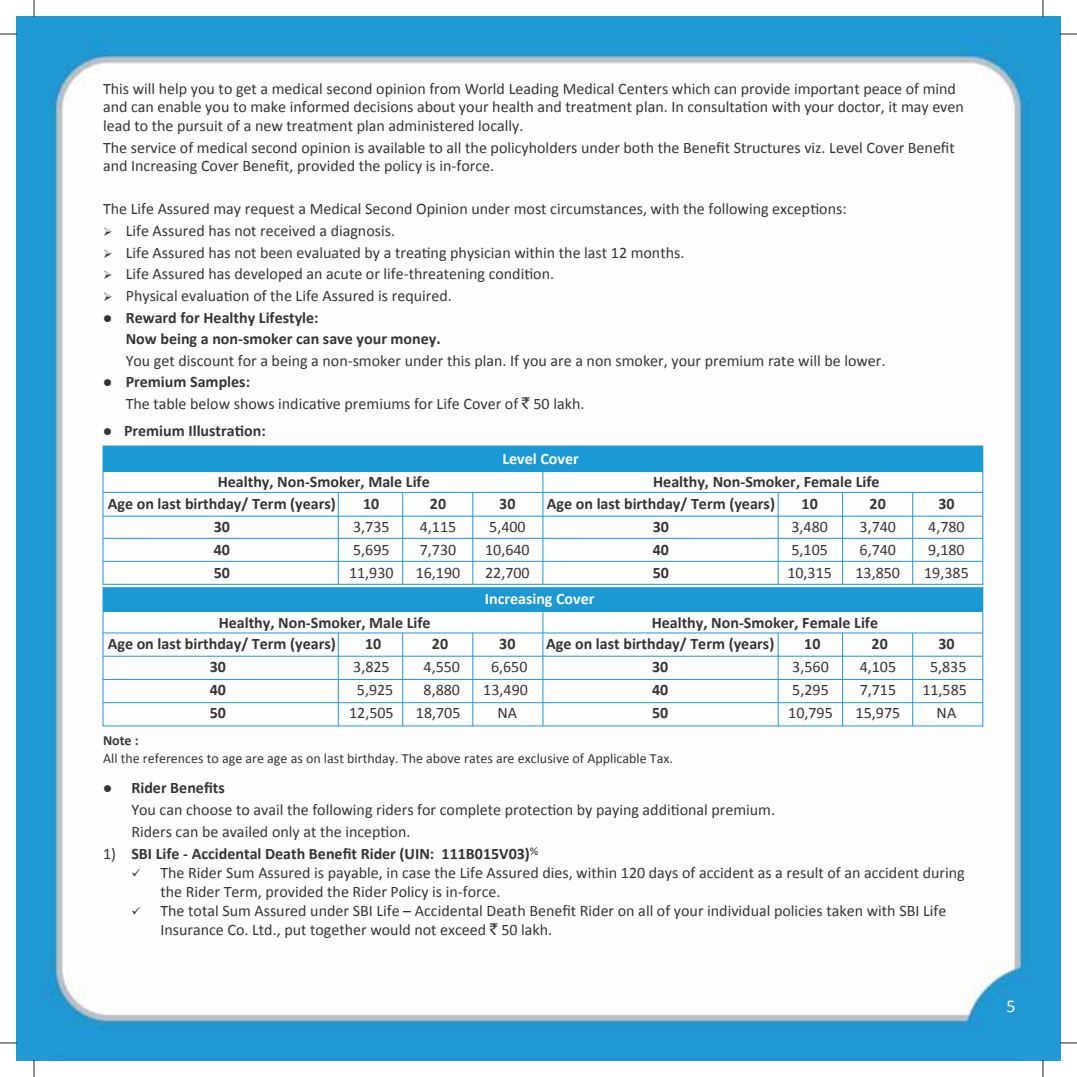
<style>
.page{position:relative;width:1077px;height:1077px;background:#fff}
.page>*{position:absolute;margin:0;border:0;box-sizing:border-box;transform-origin:0 0}
.t1{font:18px "Calibri";color:#fff}
.t2{font:16px/18.6px "Calibri";color:#383436}
.t3{font:700 16px/21.6px "Calibri";color:#383436}
.t4{font:700 16px "Calibri";color:#fff}
.t5{font:14px "Calibri";color:#383436}
.t6{font:700 14px "Calibri";color:#383436}
.s1{font-weight:700}
.s2{font-family:"Rupee Foradian"}
.s3{font-weight:400}
</style>
<div class="page">
<img style="left:16px;top:16px;width:1044px;height:1044px">
<div style="left:103px;top:446px;width:879px;height:25px;background:#1a99d5"></div>
<hr style="left:542px;top:470px;width:1px;height:114px;background:#2098d5">
<hr style="left:337px;top:492px;width:1px;height:92px;background:#2098d5">
<hr style="left:402px;top:492px;width:1px;height:92px;background:#2098d5">
<hr style="left:472px;top:492px;width:1px;height:92px;background:#2098d5">
<hr style="left:777px;top:492px;width:1px;height:92px;background:#2098d5">
<hr style="left:841px;top:492px;width:1px;height:92px;background:#2098d5">
<hr style="left:911px;top:492px;width:1px;height:92px;background:#2098d5">
<hr style="left:103px;top:491px;width:879px;height:1px;background:#2098d5">
<hr style="left:103px;top:537px;width:879px;height:1px;background:#2098d5">
<hr style="left:103px;top:515px;width:879px;height:1px;background:#2098d5">
<hr style="left:103px;top:560px;width:879px;height:1px;background:#2098d5">
<div style="left:103px;top:588px;width:879px;height:23px;background:#1a99d5"></div>
<hr style="left:542px;top:612px;width:1px;height:114px;background:#2098d5">
<hr style="left:337px;top:632px;width:1px;height:94px;background:#2098d5">
<hr style="left:402px;top:632px;width:1px;height:94px;background:#2098d5">
<hr style="left:472px;top:632px;width:1px;height:94px;background:#2098d5">
<hr style="left:777px;top:632px;width:1px;height:94px;background:#2098d5">
<hr style="left:841px;top:632px;width:1px;height:94px;background:#2098d5">
<hr style="left:911px;top:632px;width:1px;height:94px;background:#2098d5">
<hr style="left:103px;top:632px;width:879px;height:1px;background:#2098d5">
<hr style="left:103px;top:655px;width:879px;height:1px;background:#2098d5">
<hr style="left:103px;top:678px;width:879px;height:1px;background:#2098d5">
<div style="left:102px;top:445px;width:880px;height:139px;border:1px solid #2098d5"></div>
<div style="left:102px;top:587px;width:880px;height:139px;border:1px solid #2098d5"></div>
<hr style="left:103px;top:702px;width:879px;height:1px;background:#2098d5">
<svg style="left:1059px;top:34px;width:17px;height:1px"></svg>
<svg style="left:1042px;top:0;width:1px;height:17px"></svg>
<svg style="left:0;top:34px;width:17px;height:1px"></svg>
<svg style="left:1059px;top:1042px;width:17px;height:1px"></svg>
<svg style="left:0;top:1042px;width:17px;height:1px"></svg>
<svg style="left:34px;top:0;width:1px;height:17px"></svg>
<svg style="left:1042px;top:1059px;width:1px;height:17px"></svg>
<svg style="left:34px;top:1059px;width:1px;height:17px"></svg>
<p class="t2" style="left:103px;top:78px;width:862px">This will help you to get a medical second opinion from World Leading Medical Centers which can provide important peace of mind and can enable you to make informed decisions about your health and treatment plan. In consultation with your doctor, it may even lead to the pursuit of a new treatment plan administered locally.</p>
<p class="t2" style="left:103px;top:137px;width:853px">The service of medical second opinion is available to all the policyholders under both the Benefit Structures viz. Level Cover Benefit and Increasing Cover Benefit, provided the policy is in-force.</p>
<p class="t2" style="left:103px;top:199px;width:744px">The Life Assured may request a Medical Second Opinion under most circumstances, with the following exceptions:</p>
<p class="t2" style="left:103px;top:220px;width:293px">➢ Life Assured has not received a diagnosis.</p>
<p class="t2" style="left:103px;top:242px;width:582px">➢ Life Assured has not been evaluated by a treating physician within the last 12 months.</p>
<p class="t2" style="left:103px;top:264px;width:452px">➢ Life Assured has developed an acute or life-threatening condition.</p>
<p class="t2" style="left:103px;top:285px;width:350px">➢ Physical evaluation of the Life Assured is required.</p>
<p class="t3" style="left:126px;top:306px;width:316px;text-indent:-23px">● Reward for Healthy Lifestyle:<br>Now being a non-smoker can save your money.</p>
<p class="t2" style="left:126px;top:350px;width:761px">You get discount for a being a non-smoker under this plan. If you are a non smoker, your premium rate will be lower.</p>
<p class="t2" style="left:126px;top:370px;width:460px;line-height:21.6px;text-indent:-23px">● <span class="s1">Premium Samples:<br></span>The table below shows indicative premiums for Life Cover of <span class="s2">`</span> 50 lakh.</p>
<p class="t3" style="left:103px;top:420px;width:164px">● Premium Illustration:</p>
<p class="t3" style="left:108px;top:470px;width:323px;text-indent:110px">Healthy, Non-Smoker, Male Life<br>Age on last birthday/ Term (years)</p>
<p class="t4" style="left:502px;top:448px;width:78px">Level Cover</p>
<p class="t3" style="left:653px;top:470px;width:228px">Healthy, Non-Smoker, Female Life</p>
<p class="t3" style="left:363px;top:492px;width:18px">10</p>
<p class="t3" style="left:430px;top:492px;width:18px">20</p>
<p class="t3" style="left:499px;top:492px;width:18px">30</p>
<p class="t3" style="left:546px;top:492px;width:229px">Age on last birthday/ Term (years)</p>
<p class="t3" style="left:801px;top:492px;width:18px">10</p>
<p class="t3" style="left:869px;top:492px;width:18px">20</p>
<p class="t3" style="left:938px;top:492px;width:18px">30</p>
<p class="t3" style="left:214px;top:515px;width:18px">30</p>
<p class="t2" style="left:353px;top:516px;width:38px">3,735</p>
<p class="t2" style="left:419px;top:516px;width:38px">4,115</p>
<p class="t2" style="left:489px;top:516px;width:38px">5,400</p>
<p class="t3" style="left:652px;top:515px;width:18px">30</p>
<p class="t2" style="left:791px;top:516px;width:38px">3,480</p>
<p class="t2" style="left:859px;top:516px;width:38px">3,740</p>
<p class="t2" style="left:927px;top:516px;width:38px">4,780</p>
<p class="t3" style="left:214px;top:538px;width:18px">40</p>
<p class="t2" style="left:353px;top:539px;width:38px">5,695</p>
<p class="t2" style="left:419px;top:539px;width:38px">7,730</p>
<p class="t2" style="left:485px;top:539px;width:46px">10,640</p>
<p class="t3" style="left:652px;top:538px;width:18px">40</p>
<p class="t2" style="left:791px;top:539px;width:38px">5,105</p>
<p class="t2" style="left:859px;top:539px;width:38px">6,740</p>
<p class="t2" style="left:927px;top:539px;width:38px">9,180</p>
<p class="t3" style="left:214px;top:561px;width:18px">50</p>
<p class="t2" style="left:349px;top:562px;width:46px">11,930</p>
<p class="t2" style="left:415px;top:562px;width:46px">16,190</p>
<p class="t2" style="left:485px;top:562px;width:46px">22,700</p>
<p class="t3" style="left:652px;top:561px;width:18px">50</p>
<p class="t2" style="left:787px;top:562px;width:46px">10,315</p>
<p class="t2" style="left:855px;top:562px;width:46px">13,850</p>
<p class="t2" style="left:923px;top:562px;width:46px">19,385</p>
<p class="t4" style="left:484px;top:588px;width:111px">Increasing Cover</p>
<p class="t3" style="left:651px;top:611px;width:228px">Healthy, Non-Smoker, Female Life</p>
<p class="t3" style="left:108px;top:611px;width:324px;text-indent:111px">Healthy, Non-Smoker, Male Life<br>Age on last birthday/ Term (years)</p>
<p class="t3" style="left:365px;top:632px;width:18px">10</p>
<p class="t3" style="left:432px;top:632px;width:18px">20</p>
<p class="t3" style="left:499px;top:632px;width:18px">30</p>
<p class="t3" style="left:546px;top:632px;width:229px">Age on last birthday/ Term (years)</p>
<p class="t3" style="left:804px;top:632px;width:18px">10</p>
<p class="t3" style="left:871px;top:632px;width:18px">20</p>
<p class="t3" style="left:938px;top:632px;width:18px">30</p>
<p class="t3" style="left:210px;top:655px;width:18px">30</p>
<p class="t2" style="left:353px;top:656px;width:38px">3,825</p>
<p class="t2" style="left:423px;top:656px;width:38px">4,550</p>
<p class="t2" style="left:491px;top:656px;width:38px">6,650</p>
<p class="t3" style="left:652px;top:655px;width:18px">30</p>
<p class="t2" style="left:792px;top:656px;width:38px">3,560</p>
<p class="t2" style="left:859px;top:656px;width:38px">4,105</p>
<p class="t2" style="left:929px;top:656px;width:38px">5,835</p>
<p class="t3" style="left:210px;top:678px;width:18px">40</p>
<p class="t2" style="left:357px;top:679px;width:38px">5,925</p>
<p class="t2" style="left:423px;top:679px;width:38px">8,880</p>
<p class="t2" style="left:483px;top:679px;width:46px">13,490</p>
<p class="t3" style="left:652px;top:678px;width:18px">40</p>
<p class="t2" style="left:792px;top:679px;width:38px">5,295</p>
<p class="t2" style="left:859px;top:679px;width:38px">7,715</p>
<p class="t2" style="left:922px;top:679px;width:46px">11,585</p>
<p class="t3" style="left:210px;top:701px;width:18px">50</p>
<p class="t2" style="left:349px;top:702px;width:46px">12,505</p>
<p class="t2" style="left:416px;top:702px;width:46px">18,705</p>
<p class="t2" style="left:497px;top:702px;width:21px">NA</p>
<p class="t3" style="left:652px;top:701px;width:18px">50</p>
<p class="t2" style="left:788px;top:702px;width:46px">10,795</p>
<p class="t2" style="left:855px;top:702px;width:46px">15,975</p>
<p class="t2" style="left:936px;top:702px;width:21px">NA</p>
<p class="t6" style="left:103px;top:730px;width:37px">Note :</p>
<p class="t5" style="left:103px;top:749px;width:571px">All the references to age are age as on last birthday. The above rates are exclusive of Applicable Tax.</p>
<p class="t2" style="left:131px;top:775px;width:645px;line-height:22px;text-indent:-28px">● <span class="s1">Rider Benefits<br></span>You can choose to avail the following riders for complete protection by paying additional premium.<br>Riders can be availed only at the inception.</p>
<p class="t3" style="left:103px;top:842px;width:437px"><span class="s3">1)</span> SBI Life - Accidental Death Benefit Rider (UIN: 111B015V03)<sup>%</sup></p>
<p class="t2" style="left:160px;top:862px;width:805px;text-indent:-29px">✓ The Rider Sum Assured is payable, in case the Life Assured dies, within 120 days of accident as a result of an accident during the Rider Term, provided the Rider Policy is in-force.</p>
<p class="t2" style="left:160px;top:900px;width:787px;text-indent:-29px">✓ The total Sum Assured under SBI Life – Accidental Death Benefit Rider on all of your individual policies taken with SBI Life<br>Insurance Co. Ltd., put together would not exceed <span class="s2">`</span> 50 lakh.</p>
<p class="t1" style="left:1006px;top:994px;width:11px">5</p>
</div>
